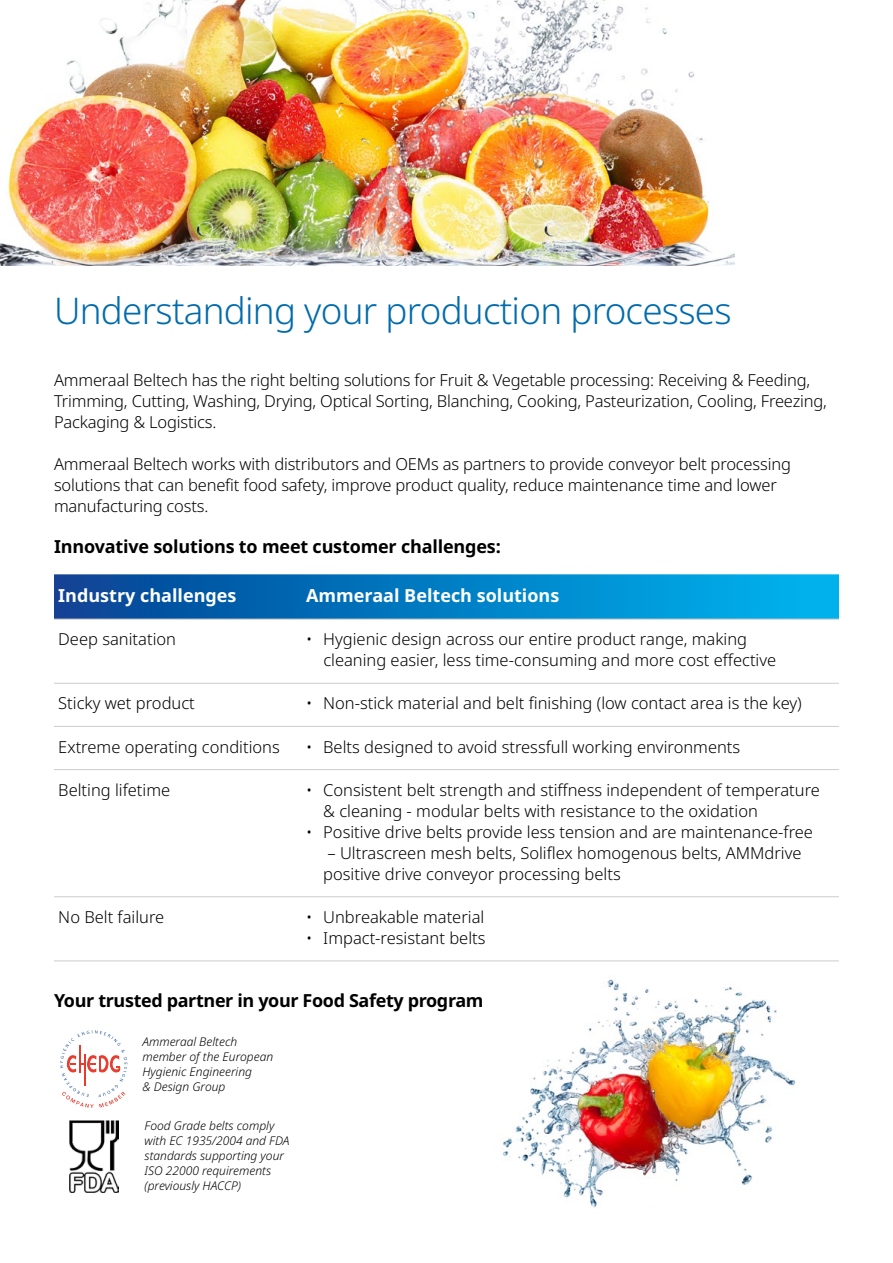
<style>
.page{position:relative;width:893px;height:1263px;background:#fff}
.page>*{position:absolute;margin:0;border:0;box-sizing:border-box;transform-origin:0 0}
.t1{font:300 36.75px "Noto Sans";letter-spacing:-.02em;color:#006bac}
.t2{font:700 18px "Noto Sans";letter-spacing:-.01em;color:#000}
.t3{font:700 18px "Noto Sans";color:#fff}
.t4{font:300 16.5px/21px "Noto Sans";color:#000}
.t5{font:italic 300 12px/15px "Noto Sans";color:#000}
</style>
<div class="page">
<img style="left:0;top:0;width:735px;height:266px">
<svg style="left:60px;top:1030px;width:67px;height:78px"></svg>
<img style="left:69px;top:1120px;width:50px;height:72px">
<svg style="left:54px;top:574px;width:785px;height:45px;background:#057ec3"></svg>
<hr style="left:54px;top:619px;width:248px;height:1px;background:#ccc">
<hr style="left:302px;top:619px;width:537px;height:1px;background:#ccc">
<hr style="left:54px;top:683px;width:248px;height:1px;background:#ccc">
<hr style="left:302px;top:683px;width:537px;height:1px;background:#ccc">
<hr style="left:54px;top:726px;width:248px;height:1px;background:#ccc">
<hr style="left:302px;top:726px;width:537px;height:1px;background:#ccc">
<hr style="left:54px;top:769px;width:248px;height:1px;background:#ccc">
<hr style="left:302px;top:769px;width:537px;height:1px;background:#ccc">
<hr style="left:54px;top:896px;width:248px;height:1px;background:#ccc">
<hr style="left:302px;top:896px;width:537px;height:1px;background:#ccc">
<hr style="left:54px;top:961px;width:248px;height:1px;background:#ccc">
<hr style="left:302px;top:961px;width:537px;height:1px;background:#ccc">
<img style="left:502px;top:979px;width:294px;height:228px">
<h1 class="t1" style="left:54px;top:285px;width:679px">Understanding your production processes</h1>
<p class="t4" style="left:54px;top:370px;width:774px">Ammeraal Beltech has the right belting solutions for Fruit &amp; Vegetable processing: Receiving &amp; Feeding,<br>Trimming, Cutting, Washing, Drying, Optical Sorting, Blanching, Cooking, Pasteurization, Cooling, Freezing,<br>Packaging &amp; Logistics.</p>
<p class="t4" style="left:54px;top:454px;width:738px">Ammeraal Beltech works with distributors and OEMs as partners to provide conveyor belt processing solutions that can benefit food safety, improve product quality, reduce maintenance time and lower manufacturing costs.</p>
<p class="t2" style="left:54px;top:534px;width:448px">Innovative solutions to meet customer challenges:</p>
<p class="t3" style="left:58px;top:583px;width:180px">Industry challenges</p>
<p class="t3" style="left:306px;top:583px;width:255px">Ammeraal Beltech solutions</p>
<p class="t4" style="left:58px;top:629px;width:119px">Deep sanitation</p>
<p class="t4" style="left:323px;top:629px;width:454px;text-indent:-17px">• Hygienic design across our entire product range, making cleaning easier, less time-consuming and more cost effective</p>
<p class="t4" style="left:58px;top:693px;width:138px">Sticky wet product</p>
<p class="t4" style="left:306px;top:693px;width:497px">• Non-stick material and belt finishing (low contact area is the key)</p>
<p class="t4" style="left:58px;top:736px;width:223px">Extreme operating conditions</p>
<p class="t4" style="left:306px;top:736px;width:436px">• Belts designed to avoid stressfull working environments</p>
<p class="t4" style="left:58px;top:780px;width:113px">Belting lifetime</p>
<p class="t4" style="left:323px;top:780px;width:498px;text-indent:-17px">• Consistent belt strength and stiffness independent of temperature &amp; cleaning - modular belts with resistance to the oxidation</p>
<p class="t4" style="left:306px;top:822px;width:508px">• Positive drive belts provide less tension and are maintenance-free</p>
<p class="t4" style="left:323px;top:843px;width:480px">– Ultrascreen mesh belts, Soliflex homogenous belts, AMMdrive positive drive conveyor processing belts</p>
<p class="t4" style="left:58px;top:907px;width:108px">No Belt failure</p>
<p class="t4" style="left:306px;top:907px;width:180px">• Unbreakable material</p>
<p class="t4" style="left:306px;top:928px;width:181px">• Impact-resistant belts</p>
<p class="t2" style="left:54px;top:987px;width:431px">Your trusted partner in your Food Safety program</p>
<p class="t5" style="left:142px;top:1034px;width:132px">Ammeraal Beltech member of the European<br>Hygienic Engineering<br>&amp; Design Group</p>
<p class="t5" style="left:145px;top:1119px;width:146px">Food Grade belts comply with EC 1935/2004 and FDA standards supporting your<br>ISO 22000 requirements (previously HACCP)</p>
</div>
